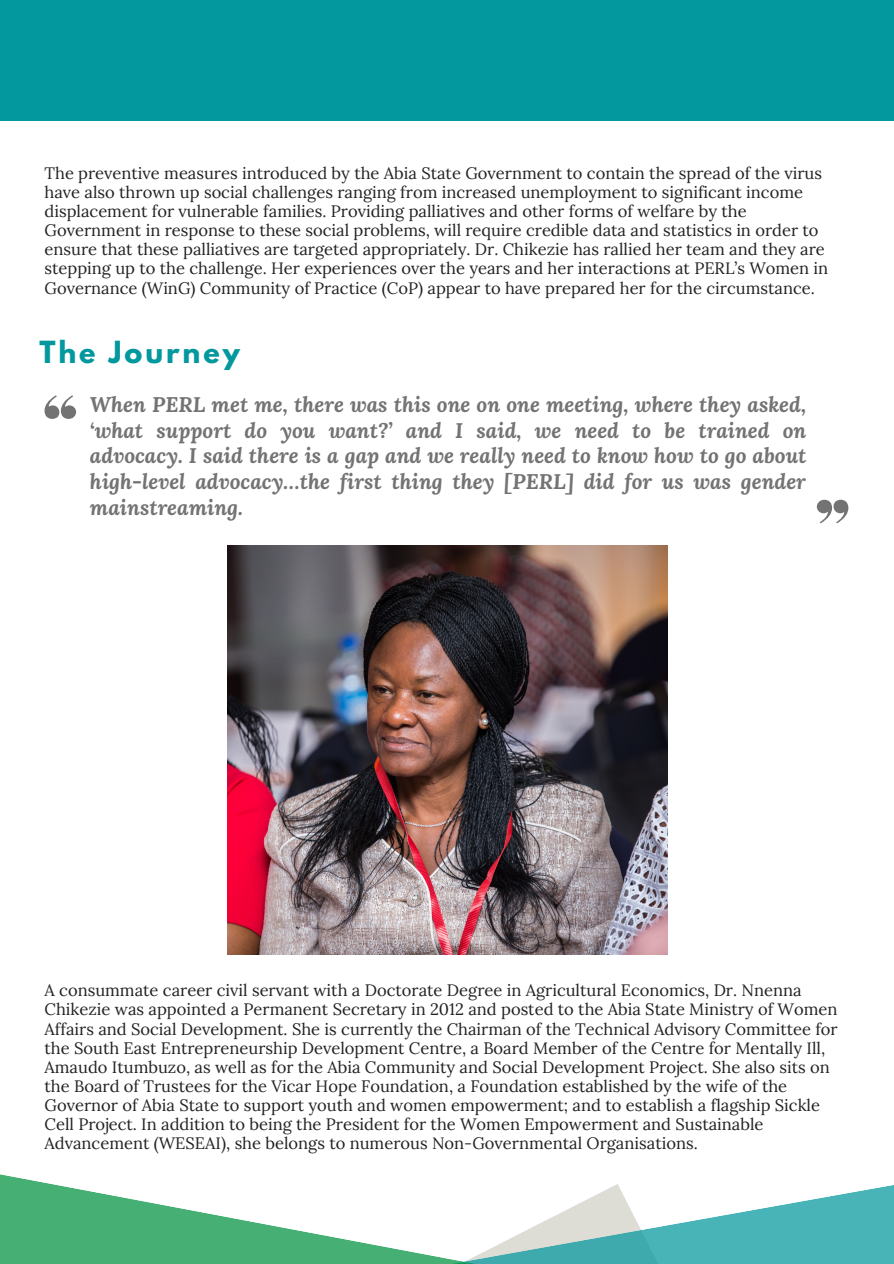
<style>
.page{position:relative;width:894px;height:1264px;background:#fff}
.page>*{position:absolute;margin:0;border:0;box-sizing:border-box;transform-origin:0 0}
.t1{font:700 27px "League Spartan";letter-spacing:.11em;color:#03989e}
.t2{font:italic 700 21px/26px "Lora";color:#737373;text-align:justify}
.t3{font:16.5px/19.2px "Lora";color:#222}
</style>
<div class="page">
<div style="left:0;top:0;width:893px;height:121px;background:#03989e"></div>
<div style="left:855px;top:1185px;width:38px;height:78px;background:#48b4b8"></div>
<svg style="left:0;top:1174px;width:855px;height:89px"></svg>
<svg style="left:816px;top:500px;width:32px;height:23px"></svg>
<svg style="left:45px;top:395px;width:31px;height:24px"></svg>
<img style="left:228px;top:546px;width:439px;height:408px">
<p class="t3" style="left:45px;top:163px;width:785px">The preventive measures introduced by the Abia State Government to contain the spread of the virus have also thrown up social challenges ranging from increased unemployment to significant income displacement for vulnerable families. Providing palliatives and other forms of welfare by the Government in response to these social problems, will require credible data and statistics in order to ensure that these palliatives are targeted appropriately. Dr. Chikezie has rallied her team and they are stepping up to the challenge. Her experiences over the years and her interactions at PERL’s Women in Governance (WinG) Community of Practice (CoP) appear to have prepared her for the circumstance.</p>
<h1 class="t1" style="left:39px;top:339px;width:202px">The Journey</h1>
<p class="t2" style="left:90px;top:390px;width:718px">When PERL met me, there was this one on one meeting, where they asked, ‘what support do you want?’ and I said, we need to be trained on advocacy. I said there is a gap and we really need to know how to go about high-level advocacy…the first thing they [PERL] did for us was gender mainstreaming.</p>
<p class="t3" style="left:45px;top:980px;width:794px">A consummate career civil servant with a Doctorate Degree in Agricultural Economics, Dr. Nnenna Chikezie was appointed a Permanent Secretary in 2012 and posted to the Abia State Ministry of Women Affairs and Social Development. She is currently the Chairman of the Technical Advisory Committee for the South East Entrepreneurship Development Centre, a Board Member of the Centre for Mentally Ill, Amaudo Itumbuzo, as well as for the Abia Community and Social Development Project. She also sits on the Board of Trustees for the Vicar Hope Foundation, a Foundation established by the wife of the Governor of Abia State to support youth and women empowerment; and to establish a flagship Sickle Cell Project. In addition to being the President for the Women Empowerment and Sustainable Advancement (WESEAI), she belongs to numerous Non-Governmental Organisations.</p>
</div>
